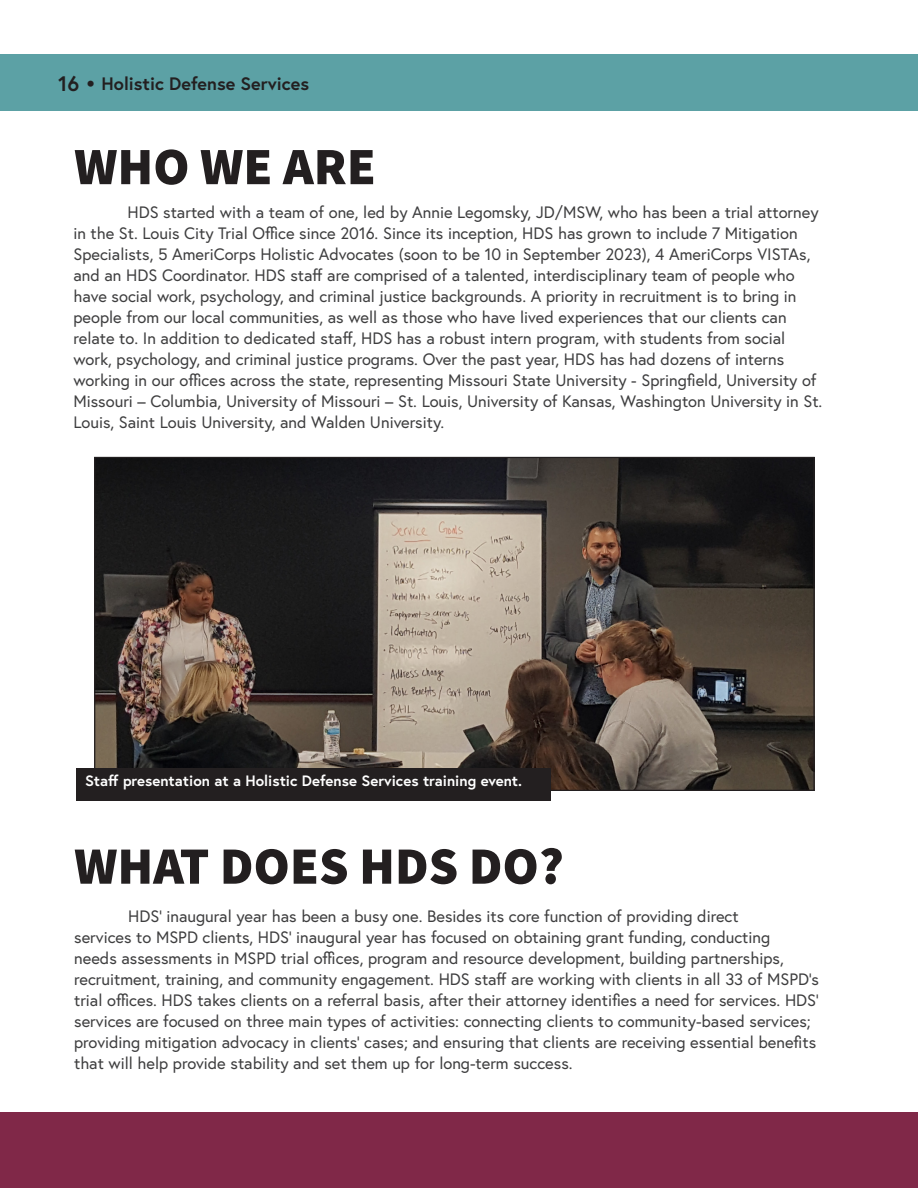
<style>
.page{position:relative;width:918px;height:1188px;background:#fff}
.page>*{position:absolute;margin:0;border:0;box-sizing:border-box;transform-origin:0 0}
.t1{font:900 52.5px "Source Sans Pro";color:#231f20}
.t2{font:700 21px "Europa";color:#231f20}
.t3{font:700 18px "Europa";color:#231f20}
.t4{font:16.5px/21px "Europa";color:#3e3e3f}
.t5{font:700 15px "Europa";color:#fff}
</style>
<div class="page">
<div style="left:0;top:1112px;width:918px;height:76px;background:#802848"></div>
<div style="left:0;top:54px;width:918px;height:56px;background:#5ca1a5"></div>
<img style="left:96px;top:459px;width:717px;height:330px">
<div style="left:77px;top:768px;width:474px;height:32px;background:#231f20"></div>
<p class="t2" style="left:58px;top:69px;width:39px">16 •</p>
<p class="t3" style="left:102px;top:71px;width:209px">Holistic Defense Services</p>
<p class="t1" style="left:74px;top:130px;width:303px">WHO WE ARE</p>
<p class="t4" style="left:73px;top:202px;width:750px;text-indent:54px">HDS started with a team of one, led by Annie Legomsky, JD/MSW, who has been a trial attorney in the St. Louis City Trial Office since 2016. Since its inception, HDS has grown to include 7 Mitigation Specialists, 5 AmeriCorps Holistic Advocates (soon to be 10 in September 2023), 4 AmeriCorps VISTAs, and an HDS Coordinator. HDS staff are comprised of a talented, interdisciplinary team of people who have social work, psychology, and criminal justice backgrounds. A priority in recruitment is to bring in people from our local communities, as well as those who have lived experiences that our clients can relate to. In addition to dedicated staff, HDS has a robust intern program, with students from social work, psychology, and criminal justice programs. Over the past year, HDS has had dozens of interns working in our offices across the state, representing Missouri State University - Springfield, University of Missouri – Columbia, University of Missouri – St. Louis, University of Kansas, Washington University in St.<br>Louis, Saint Louis University, and Walden University.</p>
<p class="t5" style="left:85px;top:771px;width:439px">Staff presentation at a Holistic Defense Services training event.</p>
<p class="t1" style="left:74px;top:830px;width:491px">WHAT DOES HDS DO?</p>
<p class="t4" style="left:74px;top:906px;width:746px;text-indent:54px">HDS’ inaugural year has been a busy one. Besides its core function of providing direct<br>services to MSPD clients, HDS’ inaugural year has focused on obtaining grant funding, conducting<br>needs assessments in MSPD trial offices, program and resource development, building partnerships, recruitment, training, and community engagement. HDS staff are working with clients in all 33 of MSPD’s trial offices. HDS takes clients on a referral basis, after their attorney identifies a need for services. HDS’ services are focused on three main types of activities: connecting clients to community-based services; providing mitigation advocacy in clients’ cases; and ensuring that clients are receiving essential benefits that will help provide stability and set them up for long-term success.</p>
</div>
